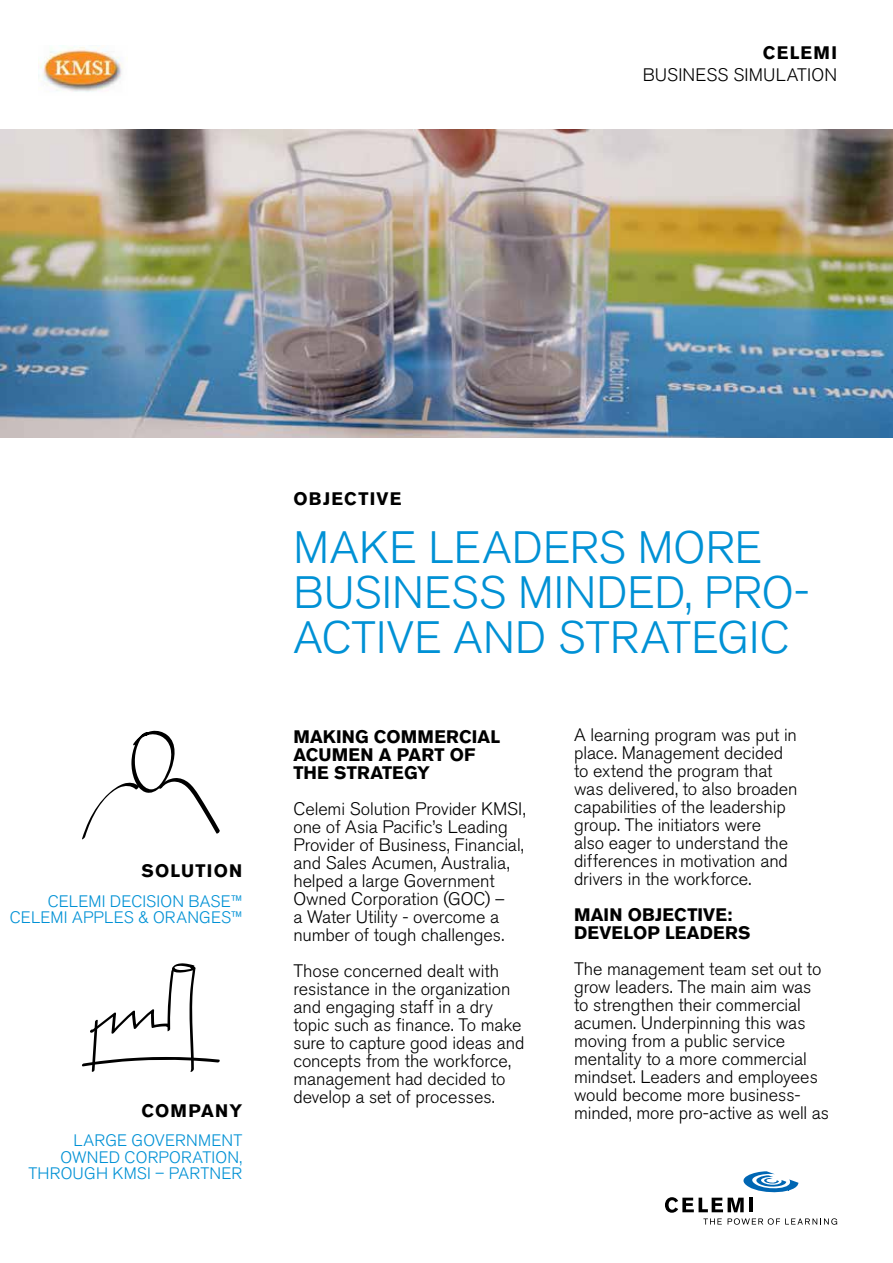
<style>
.page{position:relative;width:893px;height:1263px;background:#fff}
.page>*{position:absolute;margin:0;border:0;box-sizing:border-box;transform-origin:0 0}
.t1{font:300 45px/45px "Akzidenz Grotesk Pro";letter-spacing:.005em;color:#0091d5}
.t2{font:300 18px/18px "Akzidenz Grotesk Pro";letter-spacing:-.005em;color:#000}
.t3{font:700 18px/18px "Akzidenz Grotesk Pro";letter-spacing:.015em;color:#000}
.t4{font:700 18px "Akzidenz Grotesk Pro";letter-spacing:.065em;color:#000}
.t5{font:300 16.5px/16.5px "Akzidenz Grotesk Pro";letter-spacing:.015em;color:#0091d5;text-align:right}
</style>
<div class="page">
<svg style="left:665px;top:1171px;width:172px;height:54px"></svg>
<hr style="left:749px;top:1198px;width:4px;height:14px;background:#000">
<svg style="left:82px;top:730px;width:138px;height:110px"></svg>
<svg style="left:82px;top:963px;width:138px;height:109px"></svg>
<img style="left:40px;top:46px;width:83px;height:46px">
<img style="left:0;top:130px;width:893px;height:308px">
<p class="t3" style="left:763px;top:44px;width:76px">CELEMI</p>
<p class="t2" style="left:643px;top:66px;width:196px">BUSINESS SIMULATION</p>
<p class="t4" style="left:142px;top:859px;width:102px">SOLUTION</p>
<p class="t5" style="left:10px;top:892px;width:234px">CELEMI DECISION BASE™<br>CELEMI APPLES &amp; ORANGES™</p>
<p class="t4" style="left:142px;top:1099px;width:102px">COMPANY</p>
<p class="t5" style="left:28px;top:1132px;width:215px">LARGE GOVERNMENT<br>OWNED CORPORATION,<br>THROUGH KMSI – PARTNER</p>
<p class="t4" style="left:293px;top:487px;width:109px">OBJECTIVE</p>
<h1 class="t1" style="left:294px;top:525px;width:517px">MAKE LEADERS MORE<br>BUSINESS MINDED, PRO-<br>ACTIVE AND STRATEGIC</h1>
<p class="t3" style="left:293px;top:727px;width:208px">MAKING COMMERCIAL<br>ACUMEN A PART OF<br>THE STRATEGY</p>
<p class="t2" style="left:293px;top:799px;width:234px">Celemi Solution Provider KMSI, one of Asia Pacific’s Leading<br>Provider of Business, Financial, and Sales Acumen, Australia, helped a large Government<br>Owned Corporation (GOC) –<br>a Water Utility - overcome a number of tough challenges.</p>
<p class="t2" style="left:293px;top:961px;width:233px">Those concerned dealt with resistance in the organization and engaging staff in a dry topic such as finance. To make sure to capture good ideas and concepts from the workforce, management had decided to develop a set of processes.</p>
<p class="t2" style="left:574px;top:726px;width:225px">A learning program was put in place. Management decided to extend the program that was delivered, to also broaden capabilities of the leadership group. The initiators were<br>also eager to understand the differences in motivation and drivers in the workforce.</p>
<p class="t3" style="left:574px;top:906px;width:178px">MAIN OBJECTIVE:<br>DEVELOP LEADERS</p>
<p class="t2" style="left:574px;top:960px;width:257px">The management team set out to grow leaders. The main aim was to strengthen their commercial acumen. Underpinning this was moving from a public service mentality to a more commercial mindset. Leaders and employees would become more business&shy;minded, more pro-active as well as</p>
</div>
